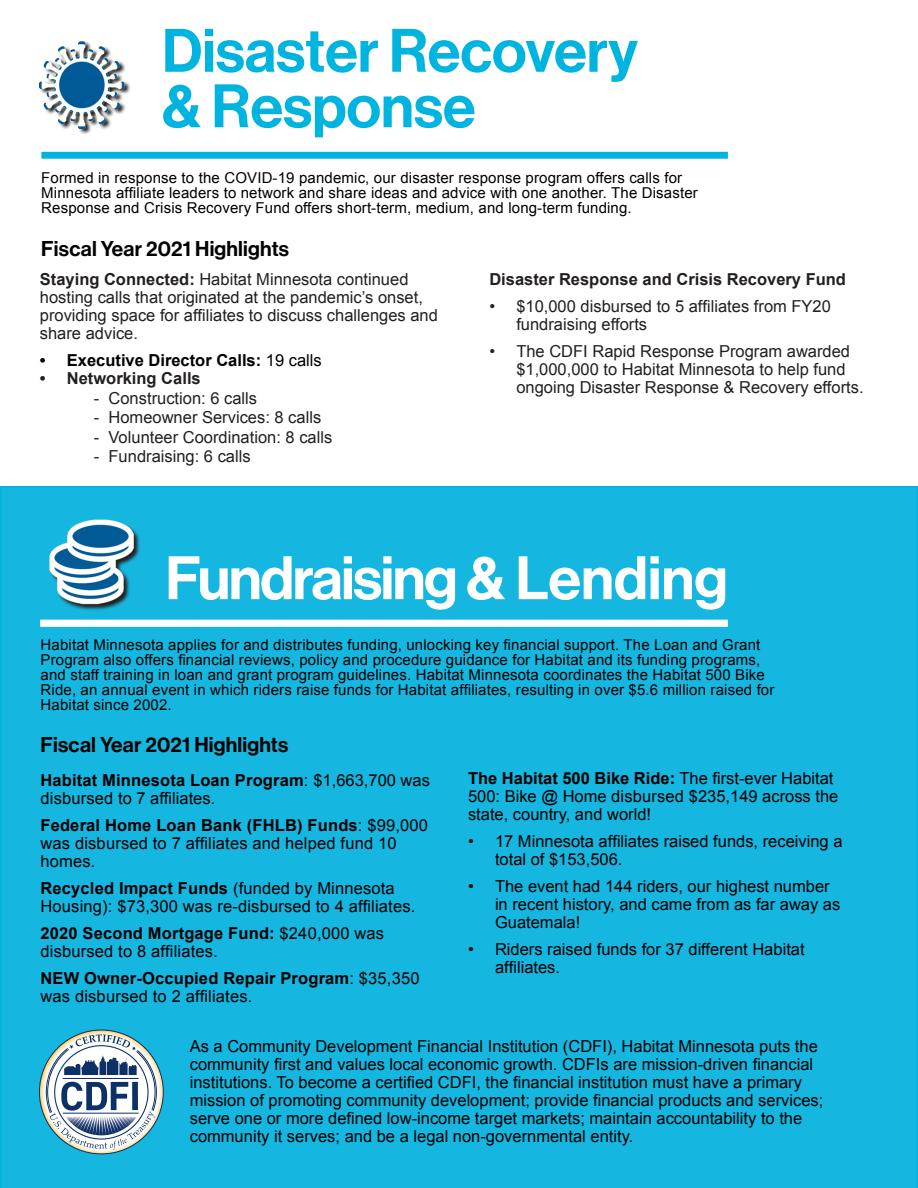
<style>
.page{position:relative;width:918px;height:1188px;background:#fff}
.page>*{position:absolute;margin:0;border:0;box-sizing:border-box;transform-origin:0 0}
.Subhead{font:60px/55.5px "N Haas Grotesk DS Pro 65 Md";color:#00b4e0}
.Subhead-2{font:60px "N Haas Grotesk DS Pro 65 Md";letter-spacing:-.025em;color:#fff}
.Subhead-3{font:21px "N Haas Grotesk DS Pro 65 Md";letter-spacing:.01em;color:#000}
.Subhead-4{font:16.5px/18px "Arial";color:#000}
.Subhead-5{font:16.5px/18px "Arial";color:#231f20}
.Subhead-6{font:700 16.5px "Arial";color:#231f20}
.t1{font:700 16.5px "Arial";color:#000}
.Subhead-7{font:15px/15px "Arial";letter-spacing:.01em;color:#000}
.s1{font-weight:700}
.s2{font-weight:400}
</style>
<div class="page">
<div style="left:0;top:486px;width:918px;height:702px;background:#15b6e0"></div>
<div style="left:41px;top:152px;width:687px;height:7px;background:#00b4e0;border:2px solid #00b4e0"></div>
<div style="left:40px;top:620px;width:688px;height:7px;background:#fff;border:2px solid #fff"></div>
<img style="left:39px;top:41px;width:91px;height:93px">
<svg style="left:50px;top:606px;width:90px;height:5px"></svg>
<img style="left:21px;top:492px;width:128px;height:114px">
<svg style="left:39px;top:1030px;width:124px;height:124px"></svg>
<svg style="left:46px;top:1034px;width:111px;height:116px"></svg>
<p class="Subhead" style="left:162px;top:24px;width:477px">Disaster Recovery &amp; Response</p>
<p class="Subhead-7" style="left:41px;top:171px;width:658px">Formed in response to the COVID-19 pandemic, our disaster response program offers calls for<br>Minnesota affiliate leaders to network and share ideas and advice with one another. The Disaster<br>Response and Crisis Recovery Fund offers short-term, medium, and long-term funding.</p>
<p class="Subhead-3" style="left:41px;top:236px;width:249px">Fiscal Year 2021 Highlights</p>
<p class="Subhead-5" style="left:40px;top:271px;width:400px"><span class="s1">Staying Connected:</span> Habitat Minnesota continued hosting calls that originated at the pandemic’s onset, providing space for affiliates to discuss challenges and share advice.</p>
<p class="t1" style="left:40px;top:349px;width:283px">• Executive Director Calls: <span class="s2">19 calls</span></p>
<p class="Subhead-6" style="left:40px;top:367px;width:162px">• Networking Calls</p>
<p class="Subhead-5" style="left:94px;top:389px;width:165px">- Construction: 6 calls</p>
<p class="Subhead-5" style="left:94px;top:409px;width:229px">- Homeowner Services: 8 calls</p>
<p class="Subhead-5" style="left:94px;top:428px;width:240px">- Volunteer Coordination: 8 calls</p>
<p class="Subhead-5" style="left:94px;top:448px;width:158px">- Fundraising: 6 calls</p>
<p class="Subhead-6" style="left:489px;top:268px;width:358px">Disaster Response and Crisis Recovery Fund</p>
<p class="Subhead-5" style="left:516px;top:297px;width:316px;text-indent:-27px">• $10,000 disbursed to 5 affiliates from FY20 fundraising efforts</p>
<p class="Subhead-5" style="left:516px;top:342px;width:349px;text-indent:-27px">• The CDFI Rapid Response Program awarded $1,000,000 to Habitat Minnesota to help fund ongoing Disaster Response &amp; Recovery efforts.</p>
<p class="Subhead-2" style="left:165px;top:543px;width:564px">Fundraising &amp; Lending</p>
<p class="Subhead-7" style="left:41px;top:637px;width:735px">Habitat Minnesota applies for and distributes funding, unlocking key financial support. The Loan and Grant Program also offers financial reviews, policy and procedure guidance for Habitat and its funding programs, and staff training in loan and grant program guidelines. Habitat Minnesota coordinates the Habitat 500 Bike Ride, an annual event in which riders raise funds for Habitat affiliates, resulting in over $5.6 million raised for Habitat since 2002.</p>
<p class="Subhead-3" style="left:40px;top:732px;width:249px">Fiscal Year 2021 Highlights</p>
<p class="Subhead-4" style="left:40px;top:772px;width:391px"><span class="s1">Habitat Minnesota Loan Program</span>: $1,663,700 was disbursed to 7 affiliates.</p>
<p class="Subhead-4" style="left:40px;top:817px;width:389px"><span class="s1">Federal Home Loan Bank (FHLB) Funds</span>: $99,000 was disbursed to 7 affiliates and helped fund 10 homes.</p>
<p class="Subhead-4" style="left:40px;top:880px;width:376px"><span class="s1">Recycled Impact Funds</span> (funded by Minnesota<br>Housing): $73,300 was re-disbursed to 4 affiliates.</p>
<p class="Subhead-4" style="left:40px;top:925px;width:345px"><span class="s1">2020 Second Mortgage Fund:</span> $240,000 was disbursed to 8 affiliates.</p>
<p class="Subhead-4" style="left:40px;top:970px;width:381px"><span class="s1">NEW Owner-Occupied Repair Program</span>: $35,350 was disbursed to 2 affiliates.</p>
<p class="Subhead-4" style="left:468px;top:769px;width:372px"><span class="s1">The Habitat 500 Bike Ride:</span> The first-ever Habitat<br>500: Bike @ Home disbursed $235,149 across the state, country, and world!</p>
<p class="Subhead-4" style="left:495px;top:832px;width:349px;text-indent:-27px">• 17 Minnesota affiliates raised funds, receiving a total of $153,506.</p>
<p class="Subhead-4" style="left:495px;top:877px;width:347px;text-indent:-27px">• The event had 144 riders, our highest number in recent history, and came from as far away as<br>Guatemala!</p>
<p class="Subhead-4" style="left:495px;top:940px;width:311px;text-indent:-27px">• Riders raised funds for 37 different Habitat affiliates.</p>
<p class="Subhead-4" style="left:190px;top:1037px;width:635px">As a Community Development Financial Institution (CDFI), Habitat Minnesota puts the community first and values local economic growth. CDFIs are mission-driven financial institutions. To become a certified CDFI, the financial institution must have a primary mission of promoting community development; provide financial products and services; serve one or more defined low-income target markets; maintain accountability to the community it serves; and be a legal non-governmental entity.</p>
</div>
